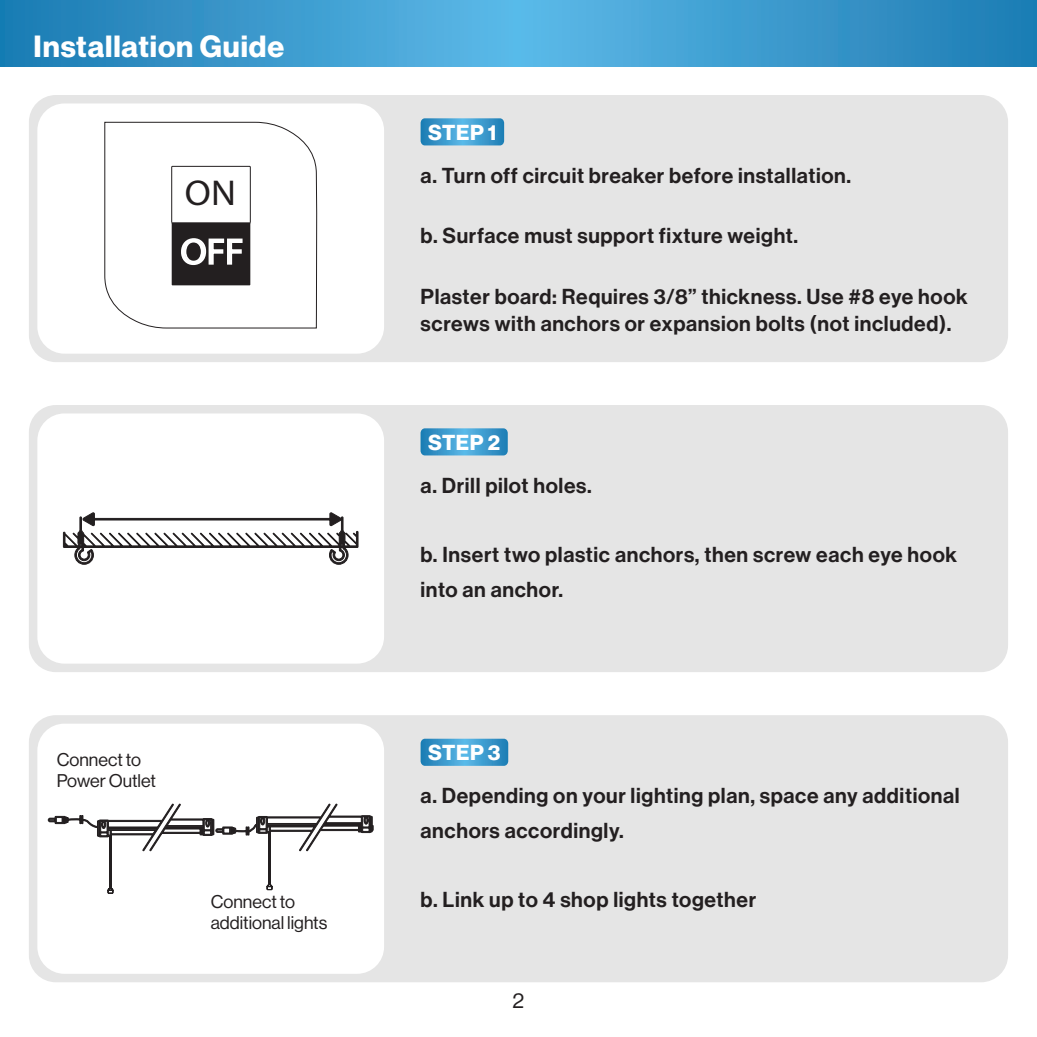
<style>
.page{position:relative;width:1037px;height:1037px;background:#fff}
.page>*{position:absolute;margin:0;border:0;box-sizing:border-box;transform-origin:0 0}
.t1{font:36px "Myriad Pro";color:#fff;scale:1.05 1}
.t2{font:36px "Myriad Pro";color:#231f20;scale:1.05 1}
.t3{font:30px "N Haas Grotesk DS Pro 75 Bd";letter-spacing:.03em;color:#fff}
.t4{font:21.3px "N Haas Grotesk DS Pro 65 Md";letter-spacing:.03em;color:#231f20}
.t5{font:21.3px "N Haas Grotesk DS Pro 75 Bd";letter-spacing:.03em;color:#fff}
.t6{font:21.3px "N Haas Grotesk DS Pro 55 Rg";color:#231f20}
.t7{font:18px/21px "N Haas Grotesk DS Pro 55 Rg";color:#231f20}
</style>
<div class="page">
<div style="left:29px;top:95px;width:979px;height:267px;background:#e5e5e5;border-radius:27px"></div>
<div style="left:29px;top:405px;width:979px;height:267px;background:#e5e5e5;border-radius:27px"></div>
<div style="left:29px;top:715px;width:979px;height:267px;background:#e5e5e5;border-radius:27px"></div>
<div style="left:37px;top:413px;width:347px;height:250px;background:#fff;border-radius:27px"></div>
<div style="left:37px;top:724px;width:347px;height:250px;background:#fff;border-radius:27px"></div>
<div style="left:37px;top:103px;width:347px;height:251px;background:#fff;border-radius:27px"></div>
<svg style="left:421px;top:118px;width:83px;height:27px;background:#3e9bcd"></svg>
<svg style="left:420px;top:428px;width:88px;height:27px;background:#409ccd"></svg>
<svg style="left:421px;top:739px;width:87px;height:27px;background:#3d9bcd"></svg>
<svg style="left:104px;top:121px;width:213px;height:208px"></svg>
<svg style="left:171px;top:165px;width:80px;height:120px"></svg>
<svg style="left:63px;top:512px;width:296px;height:53px"></svg>
<svg style="left:48px;top:803px;width:326px;height:91px"></svg>
<svg style="left:0;top:0;width:1037px;height:67px;background:#3b99cd"></svg>
<p class="t3" style="left:33px;top:29px;width:252px">Installation Guide</p>
<h1 class="t2" style="left:185px;top:171px;width:50px">ON</h1>
<h1 class="t1" style="left:181px;top:229px;width:61px">OFF</h1>
<p class="t7" style="left:57px;top:749px;width:86px">Connect to</p>
<p class="t7" style="left:57px;top:770px;width:101px">Power Outlet</p>
<p class="t7" style="left:211px;top:891px;width:118px">Connect to additional lights</p>
<p class="t5" style="left:428px;top:120px;width:70px">STEP 1</p>
<p class="t4" style="left:421px;top:163px;width:432px">a. Turn off circuit breaker before installation.</p>
<p class="t4" style="left:421px;top:223px;width:379px">b. Surface must support fixture weight.</p>
<p class="t4" style="left:421px;top:284px;width:549px">Plaster board: Requires 3/8” thickness. Use #8 eye hook</p>
<p class="t4" style="left:421px;top:311px;width:532px">screws with anchors or expansion bolts (not included).</p>
<p class="t5" style="left:428px;top:430px;width:74px">STEP 2</p>
<p class="t4" style="left:420px;top:473px;width:173px">a. Drill pilot holes.</p>
<p class="t4" style="left:420px;top:542px;width:538px">b. Insert two plastic anchors, then screw each eye hook</p>
<p class="t4" style="left:420px;top:577px;width:144px">into an anchor.</p>
<p class="t5" style="left:428px;top:740px;width:74px">STEP 3</p>
<p class="t4" style="left:421px;top:783px;width:541px">a. Depending on your lighting plan, space any additional</p>
<p class="t4" style="left:421px;top:818px;width:205px">anchors accordingly.</p>
<p class="t4" style="left:421px;top:887px;width:337px">b. Link up to 4 shop lights together</p>
<p class="t6" style="left:512px;top:988px;width:13px">2</p>
</div>
